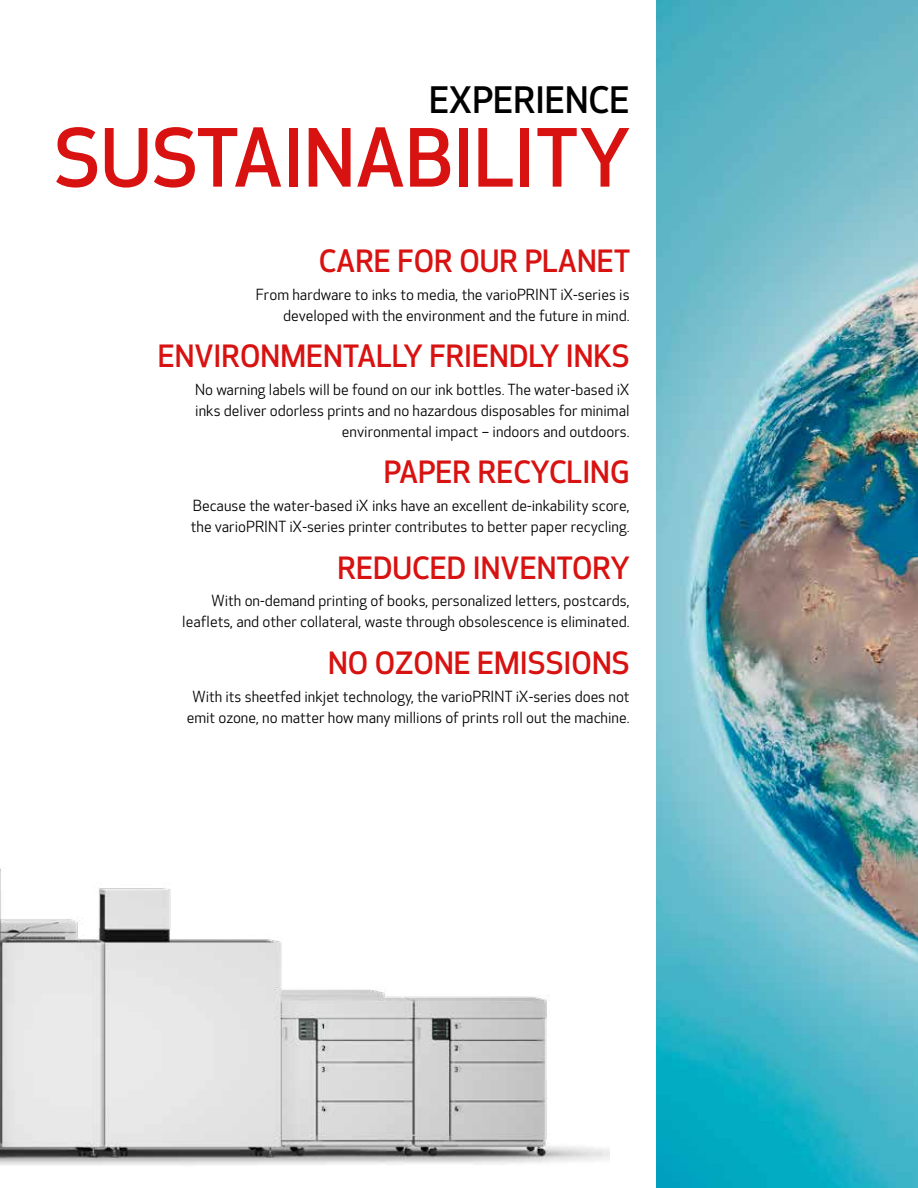
<style>
.page{position:relative;width:918px;height:1188px;background:#fff}
.page>*{position:absolute;margin:0;border:0;box-sizing:border-box;transform-origin:0 0}
.t1{font:500 78.15px "Optic Sans 301";color:#d81210}
.t2{font:500 35.7px "Optic Sans 301";color:#000001}
.t3{font:500 30px "Optic Sans 301";color:#d81210}
.t4{font:15px/21px "Optic Sans 201";color:#000001;text-align:right}
</style>
<div class="page">
<img style="left:0;top:869px;width:610px;height:296px">
<img style="left:657px;top:0;width:261px;height:1188px">
<h2 class="t2" style="left:429px;top:80px;width:202px">EXPERIENCE</h2>
<h1 class="t1" style="left:54px;top:114px;width:579px">SUSTAINABILITY</h1>
<h3 class="t3" style="left:319px;top:244px;width:313px">CARE FOR OUR PLANET</h3>
<p class="t4" style="left:256px;top:284px;width:375px">From hardware to inks to media, the varioPRINT iX-series is developed with the environment and the future in mind.</p>
<h3 class="t3" style="left:158px;top:339px;width:473px">ENVIRONMENTALLY FRIENDLY INKS</h3>
<p class="t4" style="left:195px;top:380px;width:436px">No warning labels will be found on our ink bottles. The water-based iX inks deliver odorless prints and no hazardous disposables for minimal environmental impact – indoors and outdoors.</p>
<h3 class="t3" style="left:384px;top:456px;width:247px">PAPER RECYCLING</h3>
<p class="t4" style="left:191px;top:496px;width:440px;text-align:left">Because the water-based iX inks have an excellent de-inkability score, the varioPRINT iX-series printer contributes to better paper recycling.</p>
<h3 class="t3" style="left:337px;top:551px;width:294px">REDUCED INVENTORY</h3>
<p class="t4" style="left:182px;top:591px;width:449px">With on-demand printing of books, personalized letters, postcards, leaflets, and other collateral, waste through obsolescence is eliminated.</p>
<h3 class="t3" style="left:328px;top:646px;width:303px">NO OZONE EMISSIONS</h3>
<p class="t4" style="left:187px;top:686px;width:444px;text-align:center">With its sheetfed inkjet technology, the varioPRINT iX-series does not emit ozone, no matter how many millions of prints roll out the machine.</p>
</div>
